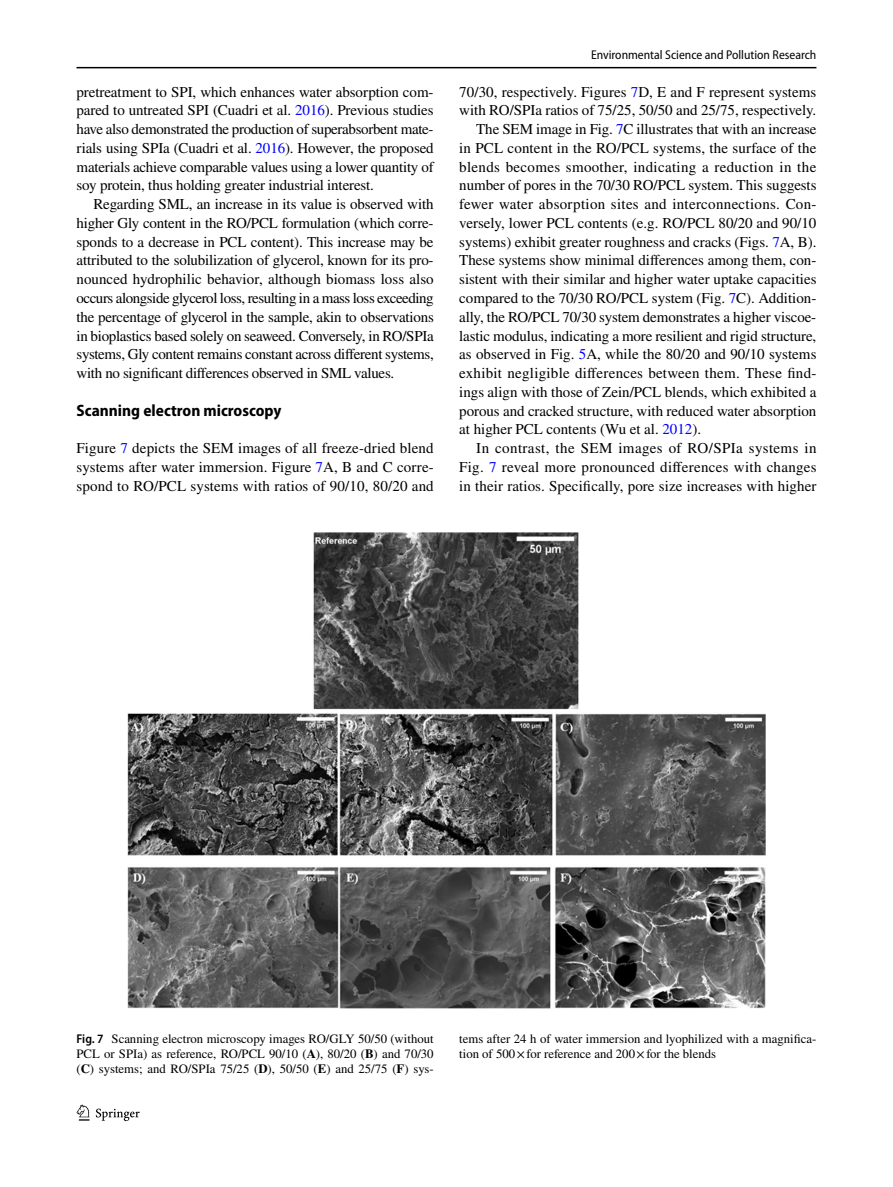
<style>
.page{position:relative;width:893px;height:1187px;background:#fff}
.page>*{position:absolute;margin:0;border:0;box-sizing:border-box;transform-origin:0 0}
.t1{font:700 semi-condensed 16.5px "Myriad Pro";color:#000}
.t2{font:15px/18.8px "STIX";color:#000;text-align:justify}
.t3{font:15px "STIX";letter-spacing:.02em;color:#000}
.t4{font:15px "STIX";letter-spacing:.025em;color:#000}
.t5{font:12.75px/15px "STIX";color:#000;text-align:justify}
.t6{font:semi-condensed 12.75px "Myriad Pro";color:#000}
.s1{color:#00f}
.s2{font-family:"Myriad Pro";font-weight:600;font-stretch:semi-condensed}
.s3{font-weight:700}
</style>
<div class="page">
<hr style="left:77px;top:67px;width:739px;height:1px;background:#000">
<svg style="left:77px;top:1104px;width:12px;height:16px"></svg>
<svg style="left:96px;top:1108px;width:44px;height:12px"></svg>
<img style="left:128px;top:532px;width:637px;height:475px">
<p class="t2" style="left:77px;top:83px;width:359px">pretreatment to SPI, which enhances water absorption com&shy;pared to untreated SPI (Cuadri et al. <span class="s1">2016</span>). Previous studies have also demonstrated the production of superabsorbent mate&shy;rials using SPIa (Cuadri et al. <span class="s1">2016</span>). However, the proposed materials achieve comparable values using a lower quantity of soy protein, thus holding greater industrial interest.</p>
<p class="t2" style="left:77px;top:196px;width:359px;text-indent:17px">Regarding SML, an increase in its value is observed with higher Gly content in the RO/PCL formulation (which corre&shy;sponds to a decrease in PCL content). This increase may be attributed to the solubilization of glycerol, known for its pro&shy;nounced hydrophilic behavior, although biomass loss also occurs alongside glycerol loss, resulting in a mass loss exceeding the percentage of glycerol in the sample, akin to observations in bioplastics based solely on seaweed. Conversely, in RO/SPIa systems, Gly content remains constant across different systems, with no significant differences observed in SML values.</p>
<p class="t1" style="left:77px;top:401px;width:206px">Scanning electron microscopy</p>
<p class="t2" style="left:77px;top:439px;width:359px">Figure <span class="s1">7</span> depicts the SEM images of all freeze-dried blend systems after water immersion. Figure <span class="s1">7</span>A, B and C corre&shy;spond to RO/PCL systems with ratios of 90/10, 80/20 and</p>
<p class="t6" style="left:591px;top:48px;width:227px">Environmental Science and Pollution Research</p>
<p class="t2" style="left:459px;top:83px;width:359px">70/30, respectively. Figures <span class="s1">7</span>D, E and F represent systems</p>
<p class="t2" style="left:459px;top:102px;width:358px">with RO/SPIa ratios of 75/25, 50/50 and 25/75, respectively.</p>
<p class="t2" style="left:476px;top:121px;width:342px">The SEM image in Fig. <span class="s1">7</span>C illustrates that with an increase</p>
<p class="t2" style="left:459px;top:139px;width:359px">in PCL content in the RO/PCL systems, the surface of the</p>
<p class="t3" style="left:459px;top:156px;width:359px">blends becomes smoother, indicating a reduction in the</p>
<p class="t2" style="left:459px;top:177px;width:359px">number of pores in the 70/30 RO/PCL system. This suggests</p>
<p class="t3" style="left:459px;top:194px;width:359px">fewer water absorption sites and interconnections. Con-</p>
<p class="t2" style="left:459px;top:214px;width:359px">versely, lower PCL contents (e.g. RO/PCL 80/20 and 90/10</p>
<p class="t2" style="left:459px;top:233px;width:359px">systems) exhibit greater roughness and cracks (Figs. <span class="s1">7</span>A, B).</p>
<p class="t2" style="left:459px;top:252px;width:359px">These systems show minimal differences among them, con-</p>
<p class="t2" style="left:459px;top:271px;width:359px">sistent with their similar and higher water uptake capacities</p>
<p class="t2" style="left:459px;top:289px;width:359px">compared to the 70/30 RO/PCL system (Fig. <span class="s1">7</span>C). Addition-</p>
<p class="t2" style="left:459px;top:308px;width:358px">ally, the RO/PCL 70/30 system demonstrates a higher viscoe-</p>
<p class="t2" style="left:459px;top:327px;width:359px">lastic modulus, indicating a more resilient and rigid structure,</p>
<p class="t2" style="left:459px;top:346px;width:359px">as observed in Fig. <span class="s1">5</span>A, while the 80/20 and 90/10 systems</p>
<p class="t2" style="left:459px;top:364px;width:359px">exhibit negligible differences between them. These find-</p>
<p class="t2" style="left:459px;top:383px;width:359px">ings align with those of Zein/PCL blends, which exhibited a</p>
<p class="t2" style="left:459px;top:402px;width:359px">porous and cracked structure, with reduced water absorption</p>
<p class="t2" style="left:459px;top:421px;width:243px">at higher PCL contents (Wu et al. <span class="s1">2012</span>).</p>
<p class="t4" style="left:476px;top:437px;width:342px">In contrast, the SEM images of RO/SPIa systems in</p>
<p class="t3" style="left:459px;top:456px;width:359px">Fig. <span class="s1">7</span> reveal more pronounced differences with changes</p>
<p class="t2" style="left:459px;top:477px;width:359px">in their ratios. Specifically, pore size increases with higher</p>
<p class="t5" style="left:77px;top:1032px;width:359px"><span class="s2">Fig. 7</span> Scanning electron microscopy images RO/GLY 50/50 (without PCL or SPIa) as reference, RO/PCL 90/10 (<span class="s3">A</span>), 80/20 (<span class="s3">B</span>) and 70/30 (<span class="s3">C</span>) systems; and RO/SPIa 75/25 (<span class="s3">D</span>), 50/50 (<span class="s3">E</span>) and 25/75 (<span class="s3">F</span>) sys-</p>
<p class="t5" style="left:459px;top:1032px;width:359px">tems after 24 h of water immersion and lyophilized with a magnifica&shy;tion of 500×for reference and 200×for the blends</p>
</div>
